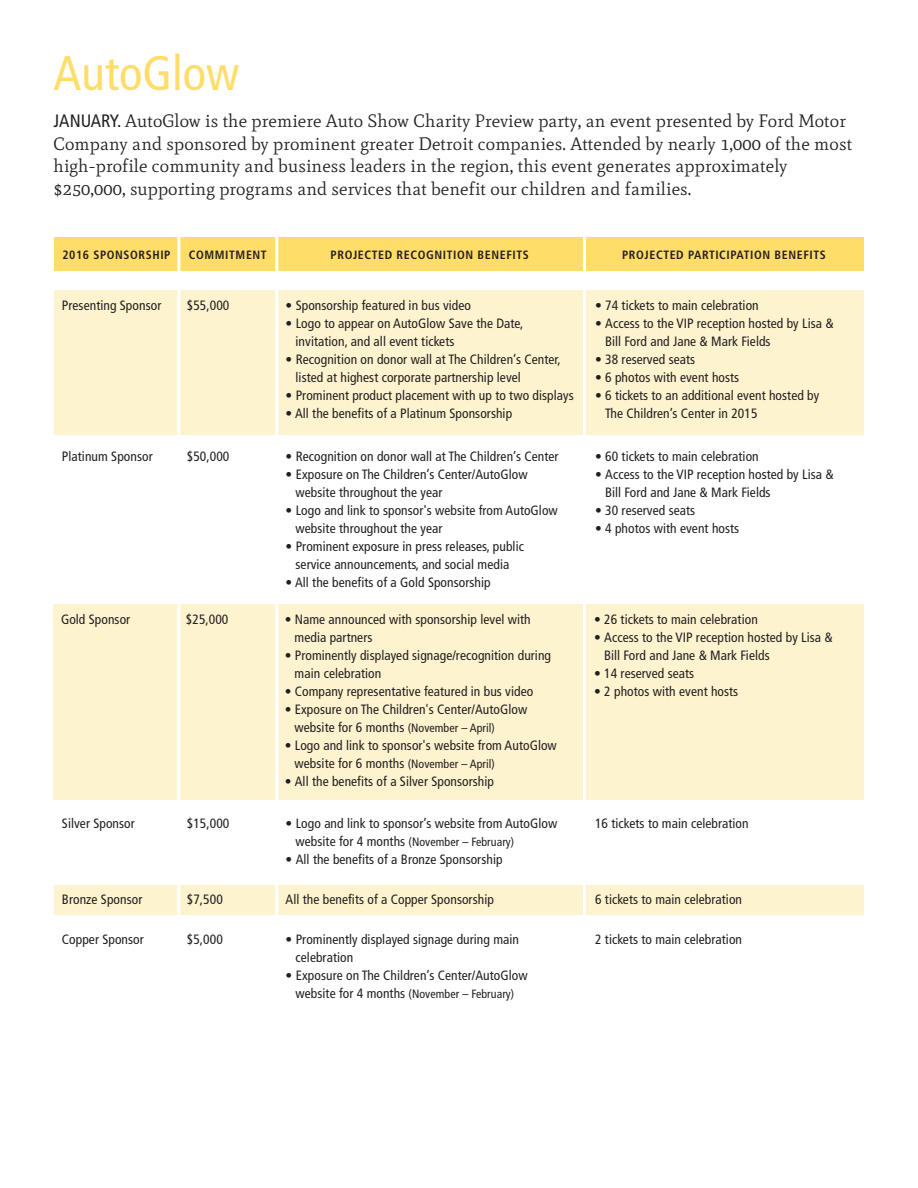
<style>
.page{position:relative;width:918px;height:1188px;background:#fff}
.page>*{position:absolute;margin:0;border:0;box-sizing:border-box;transform-origin:0 0}
.t1{font:condensed 48.45px "Frutiger";color:#ffdd68}
.t2{font:18px/22.5px "Mate";letter-spacing:.005em;color:#231f20}
.t3{font:condensed 13.5px/18px "Frutiger";letter-spacing:.005em;color:#231f20}
.t4{font:700 condensed 12px "Frutiger";letter-spacing:.05em;color:#231f20}
.t5{font:condensed 12px "Frutiger";letter-spacing:.005em;color:#231f20}
.s1{font-family:"Frutiger";font-stretch:condensed}
.s2{font-size:12px}
.s3{font-size:13.5px}
</style>
<div class="page">
<div style="left:54px;top:290px;width:810px;height:145px;background:#fef3cf"></div>
<div style="left:54px;top:237px;width:810px;height:34px;background:#ffdd68"></div>
<div style="left:54px;top:605px;width:810px;height:195px;background:#fef3cf"></div>
<div style="left:54px;top:885px;width:810px;height:29px;background:#fef3cf"></div>
<hr style="left:177px;top:231px;width:3px;height:935px;background:#fff">
<hr style="left:275px;top:221px;width:3px;height:934px;background:#fff">
<hr style="left:583px;top:221px;width:3px;height:934px;background:#fff">
<h1 class="t1" style="left:54px;top:54px;width:187px">AutoGlow</h1>
<p class="t2" style="left:54px;top:112px;width:800px"><span class="s1">JANUARY.</span> AutoGlow is the premiere Auto Show Charity Preview party, an event presented by Ford Motor Company and sponsored by prominent greater Detroit companies. Attended by nearly 1,000 of the most high-profile community and business leaders in the region, this event generates approximately $250,000, supporting programs and services that benefit our children and families.</p>
<p class="t4" style="left:62px;top:250px;width:110px">2016 SPONSORSHIP</p>
<p class="t4" style="left:189px;top:250px;width:79px">COMMITMENT</p>
<p class="t4" style="left:331px;top:250px;width:200px">PROJECTED RECOGNITION BENEFITS</p>
<p class="t4" style="left:622px;top:250px;width:205px">PROJECTED PARTICIPATION BENEFITS</p>
<p class="t3" style="left:62px;top:298px;width:101px">Presenting Sponsor</p>
<p class="t3" style="left:187px;top:298px;width:44px">$55,000</p>
<p class="t3" style="left:286px;top:298px;width:187px">• Sponsorship featured in bus video</p>
<p class="t3" style="left:296px;top:316px;width:229px;text-indent:-10px">• Logo to appear on AutoGlow Save the Date, invitation, and all event tickets</p>
<p class="t3" style="left:296px;top:352px;width:267px;text-indent:-10px">• Recognition on donor wall at The Children’s Center, listed at highest corporate partnership level</p>
<p class="t3" style="left:286px;top:388px;width:290px">• Prominent product placement with up to two displays</p>
<p class="t3" style="left:286px;top:406px;width:228px">• All the benefits of a Platinum Sponsorship</p>
<p class="t3" style="left:62px;top:448px;width:92px">Platinum Sponsor</p>
<p class="t3" style="left:187px;top:448px;width:44px">$50,000</p>
<p class="t3" style="left:286px;top:448px;width:274px">• Recognition on donor wall at The Children’s Center</p>
<p class="t3" style="left:296px;top:466px;width:234px;text-indent:-10px">• Exposure on The Children’s Center/AutoGlow website throughout the year</p>
<p class="t3" style="left:296px;top:502px;width:264px;text-indent:-10px">• Logo and link to sponsor's website from AutoGlow website throughout the year</p>
<p class="t3" style="left:286px;top:538px;width:240px;text-align:center">• Prominent exposure in press releases, public service announcements, and social media</p>
<p class="t3" style="left:286px;top:574px;width:207px">• All the benefits of a Gold Sponsorship</p>
<p class="t3" style="left:61px;top:612px;width:71px">Gold Sponsor</p>
<p class="t3" style="left:186px;top:612px;width:44px">$25,000</p>
<p class="t3" style="left:295px;top:612px;width:238px;text-indent:-10px">• Name announced with sponsorship level with media partners</p>
<p class="t3" style="left:295px;top:648px;width:258px;text-indent:-10px">• Prominently displayed signage/recognition during main celebration</p>
<p class="t3" style="left:285px;top:684px;width:250px">• Company representative featured in bus video</p>
<p class="t3" style="left:295px;top:702px;width:234px;text-indent:-10px">• Exposure on The Children's Center/AutoGlow website for 6 months <span class="s2">(November – April)</span></p>
<p class="t3" style="left:295px;top:738px;width:264px;text-indent:-10px">• Logo and link to sponsor's website from AutoGlow website for 6 months <span class="s2">(November – April)</span></p>
<p class="t3" style="left:285px;top:774px;width:211px">• All the benefits of a Silver Sponsorship</p>
<p class="t3" style="left:62px;top:815px;width:74px">Silver Sponsor</p>
<p class="t3" style="left:187px;top:815px;width:44px">$15,000</p>
<p class="t3" style="left:286px;top:815px;width:273px">• Logo and link to sponsor’s website from AutoGlow</p>
<p class="t5" style="left:296px;top:837px;width:220px"><span class="s3">website for 4 months</span> (November – February)</p>
<p class="t3" style="left:286px;top:851px;width:218px">• All the benefits of a Bronze Sponsorship</p>
<p class="t3" style="left:595px;top:298px;width:165px">• 74 tickets to main celebration</p>
<p class="t3" style="left:605px;top:316px;width:230px;text-indent:-10px">• Access to the VIP reception hosted by Lisa &amp;<br>Bill Ford and Jane &amp; Mark Fields</p>
<p class="t3" style="left:595px;top:352px;width:102px">• 38 reserved seats</p>
<p class="t3" style="left:595px;top:370px;width:146px">• 6 photos with event hosts</p>
<p class="t3" style="left:605px;top:388px;width:216px;text-indent:-10px">• 6 tickets to an additional event hosted by<br>The Children’s Center in 2015</p>
<p class="t3" style="left:595px;top:448px;width:165px">• 60 tickets to main celebration</p>
<p class="t3" style="left:605px;top:466px;width:230px;text-indent:-10px">• Access to the VIP reception hosted by Lisa &amp;<br>Bill Ford and Jane &amp; Mark Fields</p>
<p class="t3" style="left:595px;top:502px;width:102px">• 30 reserved seats</p>
<p class="t3" style="left:595px;top:520px;width:146px">• 4 photos with event hosts</p>
<p class="t3" style="left:594px;top:612px;width:165px">• 26 tickets to main celebration</p>
<p class="t3" style="left:604px;top:630px;width:230px;text-indent:-10px">• Access to the VIP reception hosted by Lisa &amp;<br>Bill Ford and Jane &amp; Mark Fields</p>
<p class="t3" style="left:594px;top:666px;width:102px">• 14 reserved seats</p>
<p class="t3" style="left:594px;top:684px;width:146px">• 2 photos with event hosts</p>
<p class="t3" style="left:595px;top:815px;width:155px">16 tickets to main celebration</p>
<p class="t3" style="left:62px;top:891px;width:82px">Bronze Sponsor</p>
<p class="t3" style="left:187px;top:891px;width:37px">$7,500</p>
<p class="t3" style="left:286px;top:891px;width:210px">All the benefits of a Copper Sponsorship</p>
<p class="t3" style="left:595px;top:891px;width:149px">6 tickets to main celebration</p>
<p class="t3" style="left:62px;top:932px;width:83px">Copper Sponsor</p>
<p class="t3" style="left:187px;top:932px;width:37px">$5,000</p>
<p class="t3" style="left:296px;top:932px;width:225px;text-indent:-10px">• Prominently displayed signage during main celebration</p>
<p class="t3" style="left:286px;top:968px;width:244px">• Exposure on The Children’s Center/AutoGlow</p>
<p class="t5" style="left:296px;top:989px;width:220px"><span class="s3">website for 4 months</span> (November – February)</p>
<p class="t3" style="left:595px;top:932px;width:149px">2 tickets to main celebration</p>
</div>
